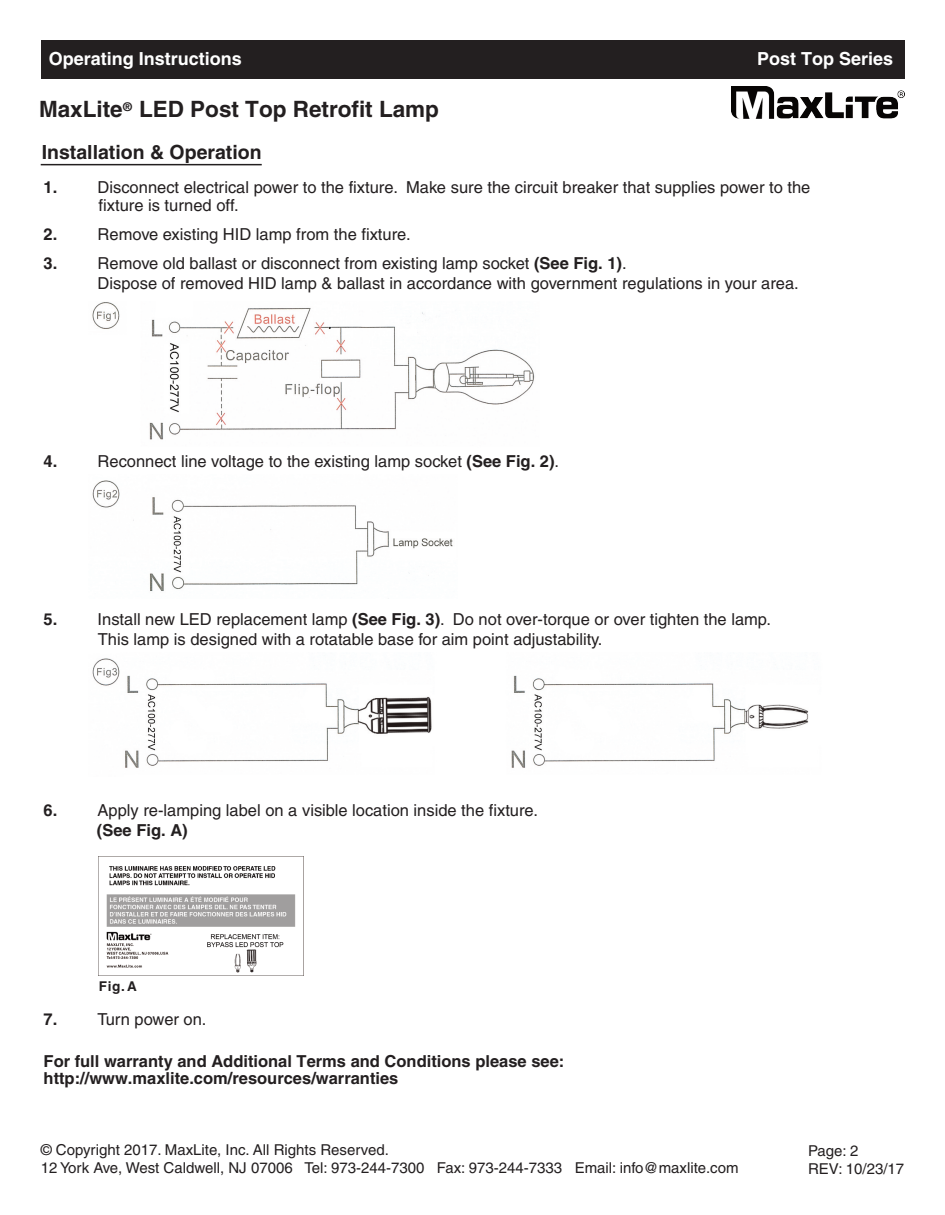
<style>
.page{position:relative;width:945px;height:1215px;background:#fff}
.page>*{position:absolute;margin:0;border:0;box-sizing:border-box;transform-origin:0 0}
.t1{font:700 22.5px "Helvetica";color:#231f20}
.t2{font:700 19.5px "Helvetica";color:#231f20}
.t3{font:700 18px "Helvetica";color:#fff}
.t4{font:16.5px/19.8px "Helvetica";color:#231f20}
.t5{font:700 16.5px/16.5px "Helvetica";color:#231f20}
.t6{font:15px/18px "Helvetica";color:#231f20}
.t7{font:700 13.5px "Helvetica";color:#231f20}
.s1{font-weight:700}
</style>
<div class="page">
<hr style="left:41px;top:164px;width:221px;height:1px;background:#231f20">
<img style="left:92px;top:302px;width:443px;height:138px">
<img style="left:92px;top:480px;width:361px;height:111px">
<img style="left:92px;top:658px;width:717px;height:110px">
<img style="left:99px;top:856px;width:204px;height:120px">
<div style="left:41px;top:40px;width:864px;height:39px;background:#231f20"></div>
<img style="left:732px;top:87px;width:172px;height:31px">
<p class="t3" style="left:49px;top:52px;width:195px">Operating Instructions</p>
<p class="t3" style="left:757px;top:52px;width:138px">Post Top Series</p>
<h1 class="t1" style="left:39px;top:101px;width:402px">MaxLite<sup>®</sup> LED Post Top Retrofit Lamp</h1>
<p class="t2" style="left:42px;top:145px;width:221px">Installation &amp; Operation</p>
<p class="t5" style="left:44px;top:181px;width:15px">1.</p>
<p class="t4" style="left:98px;top:180px;width:714px;line-height:18px">Disconnect electrical power to the fixture. Make sure the circuit breaker that supplies power to the fixture is turned off.</p>
<p class="t5" style="left:44px;top:228px;width:15px">2.</p>
<p class="t4" style="left:98px;top:226px;width:315px">Remove existing HID lamp from the fixture.</p>
<p class="t5" style="left:44px;top:257px;width:15px">3.</p>
<p class="t4" style="left:98px;top:255px;width:703px">Remove old ballast or disconnect from existing lamp socket <span class="s1">(See Fig. 1)</span>.<br>Dispose of removed HID lamp &amp; ballast in accordance with government regulations in your area.</p>
<p class="t5" style="left:44px;top:455px;width:15px">4.</p>
<p class="t4" style="left:98px;top:453px;width:463px">Reconnect line voltage to the existing lamp socket <span class="s1">(See Fig. 2)</span>.</p>
<p class="t5" style="left:44px;top:613px;width:15px">5.</p>
<p class="t4" style="left:98px;top:611px;width:675px">Install new LED replacement lamp <span class="s1">(See Fig. 3)</span>. Do not over-torque or over tighten the lamp.<br>This lamp is designed with a rotatable base for aim point adjustability.</p>
<p class="t5" style="left:44px;top:803px;width:15px">6.</p>
<p class="t4" style="left:98px;top:802px;width:442px">Apply re-lamping label on a visible location inside the fixture.</p>
<p class="t5" style="left:97px;top:823px;width:92px">(See Fig. A)</p>
<p class="t7" style="left:99px;top:982px;width:40px">Fig. A</p>
<p class="t5" style="left:44px;top:1013px;width:15px">7.</p>
<p class="t4" style="left:98px;top:1011px;width:110px">Turn power on.</p>
<p class="t5" style="left:44px;top:1055px;width:522px">For full warranty and Additional Terms and Conditions please see: http://www.maxlite.com/resources/warranties</p>
<p class="t6" style="left:41px;top:1142px;width:699px">© Copyright 2017. MaxLite, Inc. All Rights Reserved.<br>12 York Ave, West Caldwell, NJ 07006 Tel: 973-244-7300 Fax: 973-244-7333 Email: info@maxlite.com</p>
<p class="t6" style="left:808px;top:1143px;width:98px">Page: 2<br>REV: 10/23/17</p>
</div>
